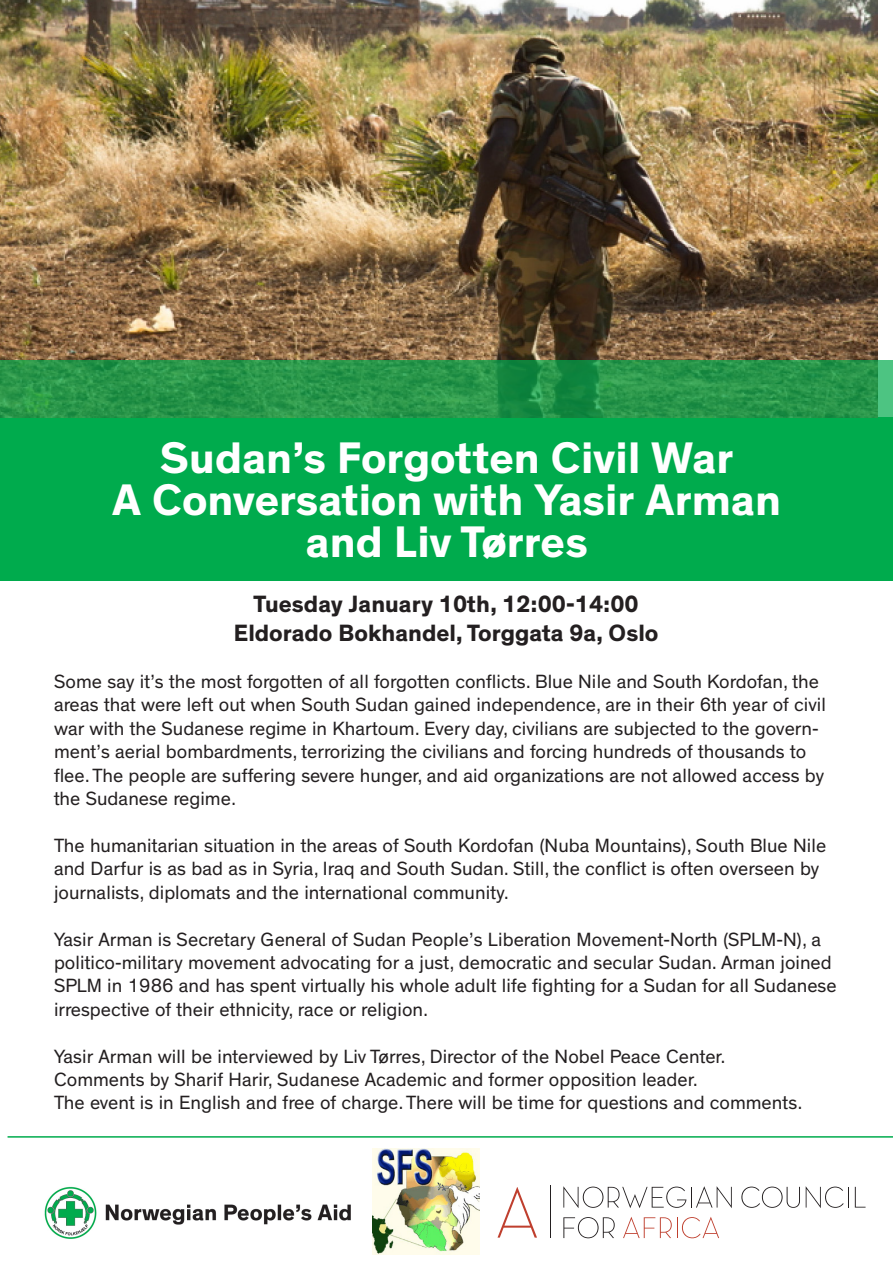
<style>
.page{position:relative;width:893px;height:1263px;background:#fff}
.page>*{position:absolute;margin:0;border:0;box-sizing:border-box;transform-origin:0 0}
.t1{font:700 45px "Theinhardt";color:#fff}
.t2{font:700 24px "Theinhardt";color:#231f20}
.t3{font:19.5px/23.4px "Theinhardt";color:#231f20}
</style>
<div class="page">
<div style="left:0;top:418px;width:893px;height:163px;background:#00ab4d"></div>
<hr style="left:8px;top:1136px;width:885px;height:2px;background:#00ab4d">
<img style="left:0;top:0;width:877px;height:360px">
<svg style="left:0;top:360px;width:893px;height:58px;background:#27954a"></svg>
<img style="left:44px;top:1186px;width:307px;height:53px">
<img style="left:373px;top:1148px;width:106px;height:106px">
<hr style="left:550px;top:1185px;width:1px;height:53px;background:#231f20">
<svg style="left:563px;top:1186px;width:169px;height:22px"></svg>
<svg style="left:741px;top:1186px;width:59px;height:22px"></svg>
<svg style="left:806px;top:1186px;width:43px;height:22px"></svg>
<svg style="left:855px;top:1187px;width:10px;height:20px"></svg>
<svg style="left:563px;top:1217px;width:52px;height:21px"></svg>
<svg style="left:623px;top:1217px;width:96px;height:21px"></svg>
<svg style="left:497px;top:1187px;width:40px;height:50px"></svg>
<p class="t1" style="left:160px;top:430px;width:575px">Sudan’s Forgotten Civil War</p>
<p class="t1" style="left:113px;top:472px;width:670px">A Conversation with Yasir Arman</p>
<p class="t1" style="left:306px;top:514px;width:284px">and Liv Tørres</p>
<p class="t2" style="left:254px;top:589px;width:387px">Tuesday January 10th, 12:00-14:00</p>
<p class="t2" style="left:234px;top:618px;width:426px">Eldorado Bokhandel, Torggata 9a, Oslo</p>
<p class="t3" style="left:54px;top:670px;width:774px">Some say it’s the most forgotten of all forgotten conflicts. Blue Nile and South Kordofan, the areas that were left out when South Sudan gained independence, are in their 6th year of civil war with the Sudanese regime in Khartoum. Every day, civilians are subjected to the govern&shy;ment’s aerial bombardments, terrorizing the civilians and forcing hundreds of thousands to flee. The people are suffering severe hunger, and aid organizations are not allowed access by the Sudanese regime.</p>
<p class="t3" style="left:54px;top:834px;width:774px">The humanitarian situation in the areas of South Kordofan (Nuba Mountains), South Blue Nile and Darfur is as bad as in Syria, Iraq and South Sudan. Still, the conflict is often overseen by journalists, diplomats and the international community.</p>
<p class="t3" style="left:54px;top:928px;width:784px">Yasir Arman is Secretary General of Sudan People’s Liberation Movement-North (SPLM-N), a politico-military movement advocating for a just, democratic and secular Sudan. Arman joined SPLM in 1986 and has spent virtually his whole adult life fighting for a Sudan for all Sudanese irrespective of their ethnicity, race or religion.</p>
<p class="t3" style="left:54px;top:1045px;width:673px">Yasir Arman will be interviewed by Liv Tørres, Director of the Nobel Peace Center.</p>
<p class="t3" style="left:54px;top:1068px;width:645px">Comments by Sharif Harir, Sudanese Academic and former opposition leader.</p>
<p class="t3" style="left:54px;top:1091px;width:750px">The event is in English and free of charge. There will be time for questions and comments.</p>
</div>
